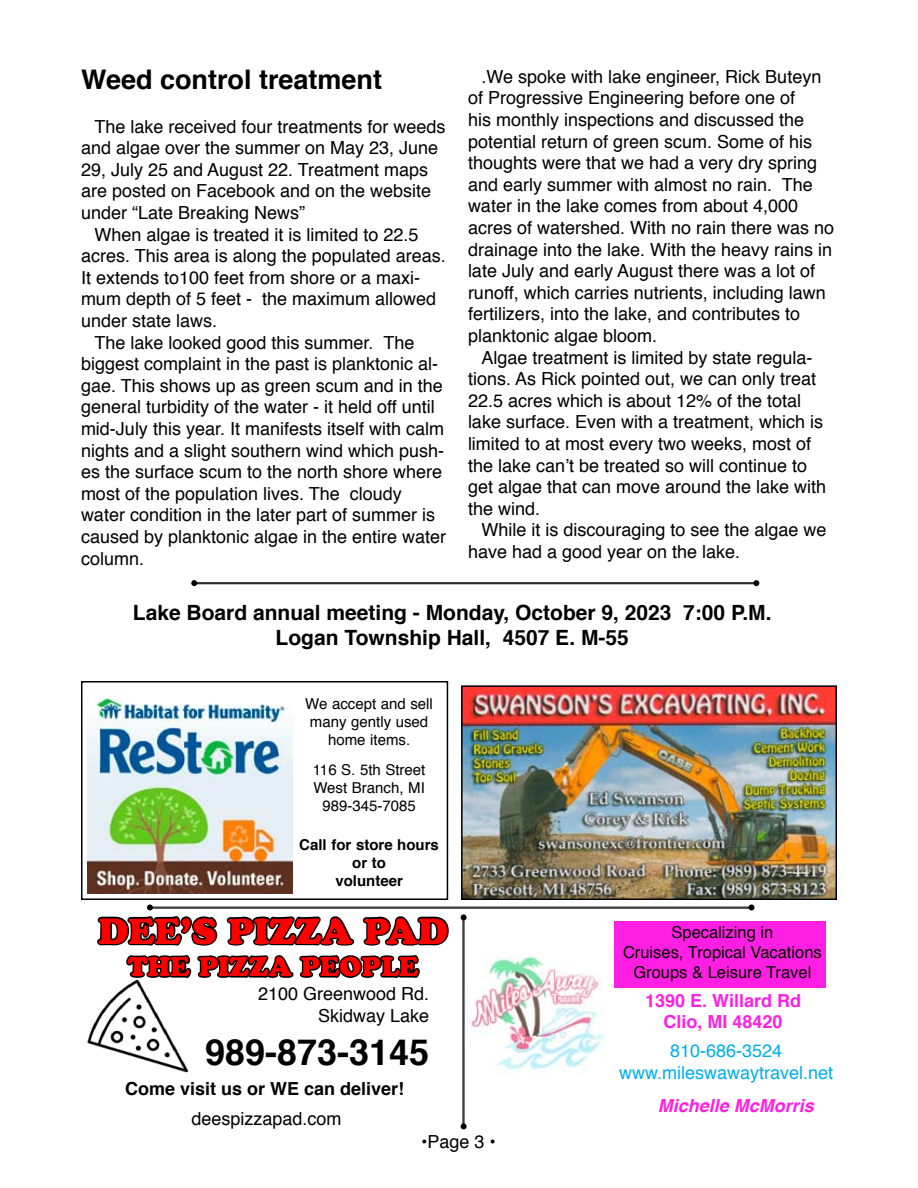
<style>
.page{position:relative;width:918px;height:1188px;background:#fff}
.page>*{position:absolute;margin:0;border:0;box-sizing:border-box;transform-origin:0 0}
.t1{font:36px "Cooper Black Std";color:#f00}
.t2{font:700 36px "Helvetica";color:#000}
.t3{font:700 27px "Helvetica";color:#000}
.t4{font:27px "Cooper Black Std";color:#f00}
.t5{font:700 21px/25.2px "Helvetica";color:#000;text-align:center}
.t6{font:18px/21.6px "Helvetica";color:#000}
.t7{font:18px/21.6px "Helvetica";color:#00aeef;text-align:center}
.t8{font:700 18px/21.6px "Helvetica";color:#ff1fe3;text-align:center}
.t9{font:700 18px "Helvetica";color:#000}
.t10{font:italic 700 18px "Helvetica";color:#ff1fe3}
.t11{font:16.5px/19.8px "Helvetica";color:#000;text-align:center}
.t12{font:15px/18.1px "Helvetica";color:#000;text-align:center}
.t13{font:700 15px/18.1px "Helvetica";color:#000;text-align:center}
</style>
<div class="page">
<div style="left:614px;top:921px;width:212px;height:67px;background:#ff1fe3"></div>
<img style="left:466px;top:956px;width:138px;height:116px">
<img style="left:87px;top:1020px;width:9px;height:26px">
<hr style="left:150px;top:907px;width:602px;height:1px;background:#000">
<hr style="left:150px;top:908px;width:602px;height:1px;background:#000">
<svg style="left:96px;top:737px;width:354px;height:336px"></svg>
<svg style="left:748px;top:904px;width:6px;height:6px"></svg>
<hr style="left:464px;top:917px;width:1px;height:209px;background:#000">
<hr style="left:463px;top:917px;width:1px;height:209px;background:#000">
<svg style="left:461px;top:914px;width:6px;height:6px"></svg>
<svg style="left:461px;top:1123px;width:6px;height:6px"></svg>
<div style="left:82px;top:682px;width:365px;height:217px;background:#fff"></div>
<div style="left:81px;top:681px;width:367px;height:219px;border:2px solid #000"></div>
<img style="left:87px;top:697px;width:206px;height:196px">
<img style="left:464px;top:688px;width:370px;height:209px">
<div style="left:461px;top:685px;width:376px;height:215px;border:2px solid #000"></div>
<hr style="left:194px;top:582px;width:562px;height:1px;background:#000">
<hr style="left:194px;top:583px;width:562px;height:1px;background:#000">
<svg style="left:191px;top:580px;width:6px;height:6px"></svg>
<svg style="left:753px;top:580px;width:6px;height:6px"></svg>
<h2 class="t3" style="left:81px;top:58px;width:303px">Weed control treatment</h2>
<p class="t6" style="left:94px;top:116px;width:353px">The lake received four treatments for weeds</p>
<p class="t6" style="left:81px;top:138px;width:359px">and algae over the summer on May 23, June</p>
<p class="t6" style="left:81px;top:159px;width:349px">29, July 25 and August 22. Treatment maps</p>
<p class="t6" style="left:81px;top:181px;width:352px">are posted on Facebook and on the website</p>
<p class="t6" style="left:81px;top:203px;width:226px">under “Late Breaking News”</p>
<p class="t6" style="left:94px;top:224px;width:326px">When algae is treated it is limited to 22.5</p>
<p class="t6" style="left:81px;top:246px;width:366px">acres. This area is along the populated areas.</p>
<p class="t6" style="left:81px;top:267px;width:341px">It extends to100 feet from shore or a maxi-</p>
<p class="t6" style="left:81px;top:289px;width:357px">mum depth of 5 feet - the maximum allowed</p>
<p class="t6" style="left:81px;top:311px;width:138px">under state laws.</p>
<p class="t6" style="left:94px;top:332px;width:321px">The lake looked good this summer. The</p>
<p class="t6" style="left:81px;top:354px;width:359px">biggest complaint in the past is planktonic al-</p>
<p class="t6" style="left:81px;top:375px;width:363px">gae. This shows up as green scum and in the</p>
<p class="t6" style="left:81px;top:397px;width:355px">general turbidity of the water - it held off until</p>
<p class="t6" style="left:81px;top:419px;width:365px">mid-July this year. It manifests itself with calm</p>
<p class="t6" style="left:81px;top:440px;width:365px">nights and a slight southern wind which push-</p>
<p class="t6" style="left:81px;top:462px;width:363px">es the surface scum to the north shore where</p>
<p class="t6" style="left:81px;top:483px;width:322px">most of the population lives. The cloudy</p>
<p class="t6" style="left:81px;top:505px;width:356px">water condition in the later part of summer is</p>
<p class="t6" style="left:81px;top:527px;width:367px">caused by planktonic algae in the entire water</p>
<p class="t6" style="left:81px;top:548px;width:65px">column.</p>
<p class="t6" style="left:468px;top:66px;width:368px;text-indent:14px">.We spoke with lake engineer, Rick Buteyn of Progressive Engineering before one of<br>his monthly inspections and discussed the potential return of green scum. Some of his thoughts were that we had a very dry spring and early summer with almost no rain. The water in the lake comes from about 4,000 acres of watershed. With no rain there was no drainage into the lake. With the heavy rains in late July and early August there was a lot of runoff, which carries nutrients, including lawn fertilizers, into the lake, and contributes to planktonic algae bloom.</p>
<p class="t6" style="left:468px;top:347px;width:360px;text-indent:14px">Algae treatment is limited by state regula&shy;tions. As Rick pointed out, we can only treat 22.5 acres which is about 12% of the total lake surface. Even with a treatment, which is limited to at most every two weeks, most of the lake can’t be treated so will continue to get algae that can move around the lake with the wind.</p>
<p class="t6" style="left:468px;top:520px;width:360px;text-indent:14px">While it is discouraging to see the algae we have had a good year on the lake.</p>
<p class="t5" style="left:133px;top:601px;width:640px">Lake Board annual meeting - Monday, October 9, 2023 7:00 P.M.<br>Logan Township Hall, 4507 E. M-55</p>
<p class="t12" style="left:305px;top:695px;width:129px">We accept and sell many gently used home items.</p>
<p class="t12" style="left:313px;top:761px;width:114px">116 S. 5th Street<br>West Branch, MI<br>989-345-7085</p>
<p class="t13" style="left:299px;top:836px;width:141px">Call for store hours or to<br>volunteer</p>
<h1 class="t1" style="left:98px;top:909px;width:351px">DEE’S PIZZA PAD</h1>
<h2 class="t4" style="left:128px;top:950px;width:292px">THE PIZZA PEOPLE</h2>
<p class="t6" style="left:258px;top:984px;width:173px;text-align:right">2100 Greenwood Rd.<br>Skidway Lake</p>
<h1 class="t2" style="left:205px;top:1023px;width:226px">989-873-3145</h1>
<p class="t9" style="left:125px;top:1074px;width:281px">Come visit us or WE can deliver!</p>
<p class="t6" style="left:191px;top:1108px;width:152px">deespizzapad.com</p>
<p class="t6" style="left:421px;top:1131px;width:76px">•Page 3 •</p>
<p class="t11" style="left:623px;top:923px;width:200px">Specalizing in<br>Cruises, Tropical Vacations<br>Groups &amp; Leisure Travel</p>
<p class="t8" style="left:645px;top:990px;width:157px">1390 E. Willard Rd<br>Clio, MI 48420</p>
<p class="t7" style="left:619px;top:1040px;width:216px">810-686-3524 www.mileswawaytravel.net</p>
<p class="t10" style="left:658px;top:1091px;width:158px">Michelle McMorris</p>
</div>
